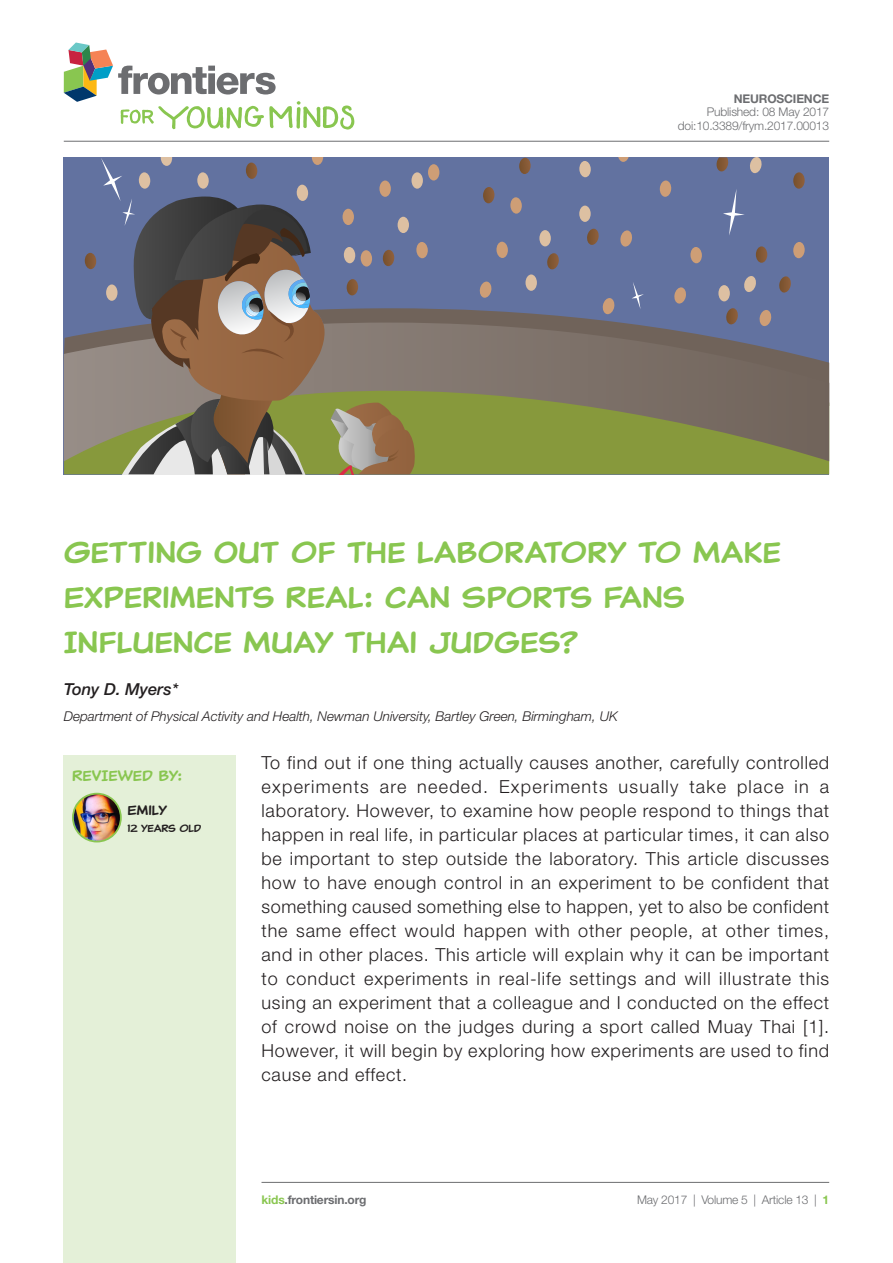
<style>
.page{position:relative;width:893px;height:1263px;background:#fff}
.page>*{position:absolute;margin:0;border:0;box-sizing:border-box;transform-origin:0 0}
.t1{font:30px/45px "Classic Comic";color:#89c650}
.t2{font:300 18px/24px "Helvetica Neue LT Std";letter-spacing:.045em;color:#231f20;text-align:justify}
.t3{font:italic 500 16.5px "Helvetica Neue LT Std";color:#231f20}
.t4{font:15px "Classic Comic";color:#89c650}
.t5{font:italic 300 13.5px "Helvetica Neue LT Std";color:#231f20}
.t6{font:13.5px "Classic Comic";color:#231f20}
.t7{font:300 12px/13.5px "Helvetica Neue LT Std";letter-spacing:-.015em;color:#6c6d70;text-align:right}
.t8{font:700 12px "Helvetica Neue LT Std";letter-spacing:-.015em;color:#6c6d70}
.t9{font:10.5px "Classic Comic";letter-spacing:-.025em;color:#231f20}
.s1{color:#89c650}
.s2{font-weight:700;color:#89c650}
</style>
<div class="page">
<hr style="left:64px;top:141px;width:765px;height:1px;background:#6c6d70">
<svg style="left:64px;top:43px;width:290px;height:87px"></svg>
<div style="left:64px;top:756px;width:172px;height:507px;background:#e4f0d8"></div>
<hr style="left:261px;top:1182px;width:568px;height:1px;background:#6c6d70">
<div style="left:64px;top:157px;width:765px;height:317px;background:#6272a0"></div>
<div style="left:64px;top:461px;width:765px;height:13px;background:#87993c"></div>
<svg style="left:64px;top:308px;width:765px;height:153px;background:#7a7a61"></svg>
<svg style="left:723px;top:189px;width:22px;height:46px"></svg>
<svg style="left:632px;top:282px;width:12px;height:27px"></svg>
<div style="left:411px;top:172px;width:12px;height:17px;background:#ddc0a2;border-radius:50%"></div>
<div style="left:428px;top:164px;width:11px;height:16px;background:#ce9e76;border-radius:50%"></div>
<div style="left:579px;top:161px;width:12px;height:16px;background:#ddc0a2;border-radius:50%"></div>
<div style="left:690px;top:247px;width:12px;height:16px;background:#ce9e76;border-radius:50%"></div>
<div style="left:539px;top:230px;width:12px;height:16px;background:#ddc0a2;border-radius:50%"></div>
<svg style="left:547px;top:253px;width:12px;height:16px"></svg>
<div style="left:510px;top:197px;width:12px;height:17px;background:#ce9e76;border-radius:50%"></div>
<div style="left:416px;top:242px;width:12px;height:16px;background:#ce9e76;border-radius:50%"></div>
<div style="left:525px;top:274px;width:12px;height:17px;background:#ddc0a2;border-radius:50%"></div>
<div style="left:496px;top:242px;width:12px;height:16px;background:#ce9e76;border-radius:50%"></div>
<svg style="left:479px;top:281px;width:13px;height:17px"></svg>
<svg style="left:618px;top:157px;width:11px;height:5px"></svg>
<svg style="left:793px;top:172px;width:12px;height:17px"></svg>
<svg style="left:744px;top:276px;width:12px;height:16px"></svg>
<svg style="left:674px;top:287px;width:12px;height:17px"></svg>
<svg style="left:756px;top:246px;width:11px;height:17px"></svg>
<svg style="left:779px;top:276px;width:12px;height:17px"></svg>
<svg style="left:602px;top:298px;width:13px;height:17px"></svg>
<div style="left:579px;top:206px;width:12px;height:16px;background:#ddc0a2;border-radius:50%"></div>
<svg style="left:587px;top:229px;width:12px;height:16px"></svg>
<svg style="left:483px;top:187px;width:12px;height:16px"></svg>
<svg style="left:519px;top:158px;width:12px;height:16px"></svg>
<svg style="left:85px;top:157px;width:332px;height:318px"></svg>
<div style="left:659px;top:180px;width:12px;height:17px;background:#ce9e76;border-radius:50%"></div>
<svg style="left:620px;top:230px;width:12px;height:17px"></svg>
<div style="left:718px;top:285px;width:12px;height:16px;background:#ddc0a2;border-radius:50%"></div>
<svg style="left:726px;top:308px;width:12px;height:17px"></svg>
<div style="left:793px;top:242px;width:12px;height:16px;background:#ce9e76;border-radius:50%"></div>
<svg style="left:759px;top:309px;width:13px;height:18px"></svg>
<svg style="left:717px;top:157px;width:11px;height:14px"></svg>
<svg style="left:750px;top:157px;width:12px;height:17px"></svg>
<img style="left:72px;top:792px;width:50px;height:51px">
<p class="t8" style="left:734px;top:91px;width:97px">NEUROSCIENCE</p>
<p class="t7" style="left:678px;top:105px;width:153px">Published: 08 May 2017 doi:10.3389/frym.2017.00013</p>
<h1 class="t1" style="left:64px;top:530px;width:719px">GETTING OUT OF THE LABORATORY TO MAKE<br>EXPERIMENTS REAL: CAN SPORTS FANS<br>INFLUENCE MUAY THAI JUDGES?</h1>
<p class="t3" style="left:64px;top:679px;width:116px">Tony D. Myers*</p>
<p class="t5" style="left:64px;top:708px;width:556px">Department of Physical Activity and Health, Newman University, Bartley Green, Birmingham, UK</p>
<p class="t2" style="left:261px;top:750px;width:569px">To find out if one thing actually causes another, carefully controlled experiments are needed. Experiments usually take place in a laboratory. However, to examine how people respond to things that happen in real life, in particular places at particular times, it can also be important to step outside the laboratory. This article discusses how to have enough control in an experiment to be confident that something caused something else to happen, yet to also be confident the same effect would happen with other people, at other times, and in other places. This article will explain why it can be important to conduct experiments in real-life settings and will illustrate this using an experiment that a colleague and I conducted on the effect of crowd noise on the judges during a sport called Muay Thai [1].<br>However, it will begin by exploring how experiments are used to find cause and effect.</p>
<p class="t4" style="left:72px;top:766px;width:112px">REVIEWED BY:</p>
<p class="t6" style="left:128px;top:801px;width:41px">EMILY</p>
<p class="t9" style="left:128px;top:821px;width:75px">12 YEARS OLD</p>
<p class="t8" style="left:261px;top:1192px;width:107px"><span class="s1">kids</span>.frontiersin.org</p>
<p class="t7" style="left:637px;top:1193px;width:194px">May 2017 | Volume 5 | Article 13 | <span class="s2">1</span></p>
</div>
